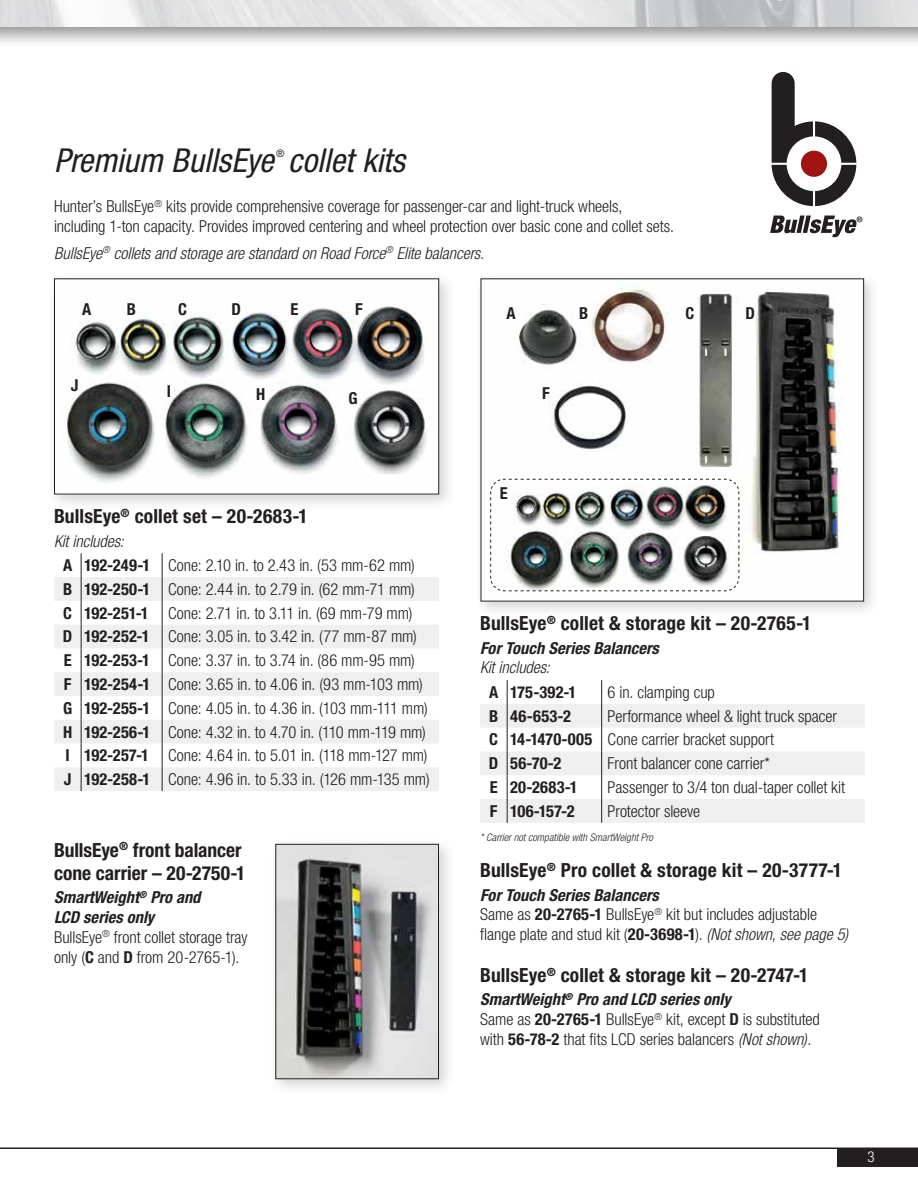
<style>
.page{position:relative;width:918px;height:1188px;background:#fff}
.page>*{position:absolute;margin:0;border:0;box-sizing:border-box;transform-origin:0 0}
.t1{font:italic condensed 33px "Helvetica Neue LT Std";color:#231f20}
.t2{font:700 condensed 19.5px/23.4px "Helvetica Neue LT Std";letter-spacing:.005em;color:#231f20}
.t3{font:300 condensed 16.5px/23.9px "Helvetica Neue LT Std";letter-spacing:-.005em;color:#231f20}
.t4{font:italic 300 condensed 16.5px "Helvetica Neue LT Std";letter-spacing:-.005em;color:#231f20}
.t5{font:700 condensed 16.5px "Helvetica Neue LT Std";letter-spacing:.015em;color:#231f20}
.t6{font:italic 700 condensed 16.5px "Helvetica Neue LT Std";letter-spacing:.005em;color:#231f20}
.t7{font:300 condensed 15px "Helvetica Neue LT Std";color:#fff}
.t8{font:italic 300 condensed 10.5px "Helvetica Neue LT Std";letter-spacing:.005em;color:#231f20}
.t9{font:condensed 10.5px "Helvetica Neue LT Std";color:#231f20}
.s1{font-style:italic}
.s2{font-weight:700}
.s3{font-weight:700;font-style:italic}
</style>
<div class="page">
<div style="left:837px;top:1148px;width:81px;height:19px;background:#231f20"></div>
<hr style="left:0;top:1148px;width:918px;height:1px;background:#231f20">
<div style="left:474px;top:271px;width:407px;height:348px;background:#231f20;opacity:.2"></div>
<img style="left:483px;top:280px;width:379px;height:320px">
<img style="left:490px;top:478px;width:250px;height:114px">
<div style="left:268px;top:837px;width:188px;height:259px;background:#231f20;opacity:.2"></div>
<img style="left:277px;top:846px;width:160px;height:231px">
<div style="left:275px;top:844px;width:164px;height:235px;border:1px solid #231f20"></div>
<div style="left:47px;top:271px;width:409px;height:240px;background:#231f20;opacity:.2"></div>
<img style="left:56px;top:280px;width:381px;height:212px">
<div style="left:54px;top:278px;width:385px;height:216px;border:1px solid #231f20"></div>
<svg style="left:54px;top:577px;width:385px;height:214px;fill:#efeff0"></svg>
<svg style="left:162px;top:553px;width:1px;height:238px"></svg>
<svg style="left:81px;top:553px;width:1px;height:238px"></svg>
<svg style="left:480px;top:704px;width:385px;height:119px;fill:#efeff0"></svg>
<svg style="left:601px;top:680px;width:1px;height:143px"></svg>
<svg style="left:507px;top:680px;width:1px;height:143px"></svg>
<svg style="left:771px;top:72px;width:86px;height:135px"></svg>
<div style="left:801px;top:151px;width:26px;height:26px;background:#a01311;border-radius:50%"></div>
<svg style="left:770px;top:216px;width:92px;height:21px"></svg>
<div style="left:0;top:0;width:918px;height:49px;background:#231f20;opacity:.5"></div>
<img style="left:0;top:0;width:918px;height:27px">
<h1 class="t1" style="left:54px;top:142px;width:352px">Premium BullsEye collet kits</h1>
<p class="t9" style="left:276px;top:148px;width:10px">®</p>
<p class="t3" style="left:54px;top:197px;width:621px;line-height:19.8px">Hunter’s BullsEye<sup>®</sup> kits provide comprehensive coverage for passenger-car and light-truck wheels, including 1-ton capacity. Provides improved centering and wheel protection over basic cone and collet sets.</p>
<p class="t4" style="left:54px;top:243px;width:431px">BullsEye<sup>®</sup> collets and storage are standard on Road Force<sup>®</sup> Elite balancers.</p>
<p class="t5" style="left:82px;top:299px;width:11px">A</p>
<p class="t5" style="left:127px;top:299px;width:11px">B</p>
<p class="t5" style="left:178px;top:299px;width:10px">C</p>
<p class="t5" style="left:232px;top:299px;width:11px">D</p>
<p class="t5" style="left:291px;top:299px;width:9px">E</p>
<p class="t5" style="left:355px;top:299px;width:9px">F</p>
<p class="t5" style="left:506px;top:303px;width:11px">A</p>
<p class="t5" style="left:579px;top:303px;width:11px">B</p>
<p class="t5" style="left:685px;top:303px;width:10px">C</p>
<p class="t5" style="left:746px;top:303px;width:11px">D</p>
<p class="t5" style="left:71px;top:375px;width:9px">J</p>
<p class="t5" style="left:167px;top:381px;width:6px">I</p>
<p class="t5" style="left:256px;top:384px;width:11px">H</p>
<p class="t5" style="left:348px;top:388px;width:11px">G</p>
<p class="t5" style="left:542px;top:383px;width:9px">F</p>
<p class="t5" style="left:500px;top:483px;width:9px">E</p>
<p class="t2" style="left:54px;top:504px;width:255px">BullsEye<sup>®</sup> collet set – 20-2683-1</p>
<p class="t3" style="left:63px;top:529px;width:368px;text-indent:-9px"><span class="s1">Kit includes:<br></span><span class="s2">A 192-249-1</span> Cone: 2.10 in. to 2.43 in. (53 mm-62 mm)<br><span class="s2">B 192-250-1</span> Cone: 2.44 in. to 2.79 in. (62 mm-71 mm)<br><span class="s2">C 192-251-1</span> Cone: 2.71 in. to 3.11 in. (69 mm-79 mm)<br><span class="s2">D 192-252-1</span> Cone: 3.05 in. to 3.42 in. (77 mm-87 mm)<br><span class="s2">E 192-253-1</span> Cone: 3.37 in. to 3.74 in. (86 mm-95 mm)<br><span class="s2">F 192-254-1</span> Cone: 3.65 in. to 4.06 in. (93 mm-103 mm)<br><span class="s2">G 192-255-1</span> Cone: 4.05 in. to 4.36 in. (103 mm-111 mm)<br><span class="s2">H 192-256-1</span> Cone: 4.32 in. to 4.70 in. (110 mm-119 mm)<br><span class="s2">I 192-257-1</span> Cone: 4.64 in. to 5.01 in. (118 mm-127 mm)<br><span class="s2">J 192-258-1</span> Cone: 4.96 in. to 5.33 in. (126 mm-135 mm)</p>
<p class="t2" style="left:54px;top:838px;width:193px">BullsEye<sup>®</sup> front balancer cone carrier – 20-2750-1</p>
<p class="t3" style="left:54px;top:887px;width:195px;line-height:19.8px"><span class="s3">SmartWeight</span><sup>®</sup> <span class="s3">Pro and<br>LCD series only<br></span>BullsEye<sup>®</sup> front collet storage tray only (<span class="s2">C</span> and <span class="s2">D</span> from 20-2765-1).</p>
<p class="t2" style="left:480px;top:612px;width:333px">BullsEye<sup>®</sup> collet &amp; storage kit – 20-2765-1</p>
<p class="t6" style="left:480px;top:638px;width:180px">For Touch Series Balancers</p>
<p class="t4" style="left:480px;top:658px;width:71px">Kit includes:</p>
<p class="t5" style="left:489px;top:682px;width:89px">A 175-392-1</p>
<p class="t3" style="left:608px;top:680px;width:109px">6 in. clamping cup</p>
<p class="t5" style="left:489px;top:706px;width:84px">B 46-653-2</p>
<p class="t3" style="left:489px;top:704px;width:350px;text-indent:119px">Performance wheel &amp; light truck spacer<br><span class="s2">C 14-1470-005</span> Cone carrier bracket support<br><span class="s2">D 56-70-2</span></p>
<p class="t3" style="left:608px;top:751px;width:164px">Front balancer cone carrier*</p>
<p class="t5" style="left:490px;top:777px;width:90px">E 20-2683-1</p>
<p class="t3" style="left:608px;top:775px;width:239px">Passenger to 3/4 ton dual-taper collet kit</p>
<p class="t5" style="left:490px;top:801px;width:86px">F 106-157-2</p>
<p class="t3" style="left:608px;top:799px;width:94px">Protector sleeve</p>
<p class="t8" style="left:480px;top:831px;width:174px">* Carrier not compatible with SmartWeight Pro</p>
<p class="t2" style="left:480px;top:859px;width:364px">BullsEye<sup>®</sup> Pro collet &amp; storage kit – 20-3777-1</p>
<p class="t3" style="left:480px;top:885px;width:369px;line-height:19.8px"><span class="s3">For Touch Series Balancers<br></span>Same as <span class="s2">20-2765-1</span> BullsEye<sup>®</sup> kit but includes adjustable flange plate and stud kit (<span class="s2">20-3698-1</span>). <span class="s1">(Not shown, see page 5)</span></p>
<p class="t2" style="left:480px;top:963px;width:330px">BullsEye<sup>®</sup> collet &amp; storage kit – 20-2747-1</p>
<p class="t3" style="left:480px;top:990px;width:341px;line-height:19.8px"><span class="s3">SmartWeight</span><sup>®</sup> <span class="s3">Pro and LCD series only<br></span>Same as <span class="s2">20-2765-1</span> BullsEye<sup>®</sup> kit, except <span class="s2">D</span> is substituted with <span class="s2">56-78-2</span> that fits LCD series balancers <span class="s1">(Not shown)</span>.</p>
<p class="t7" style="left:867px;top:1148px;width:9px">3</p>
</div>
